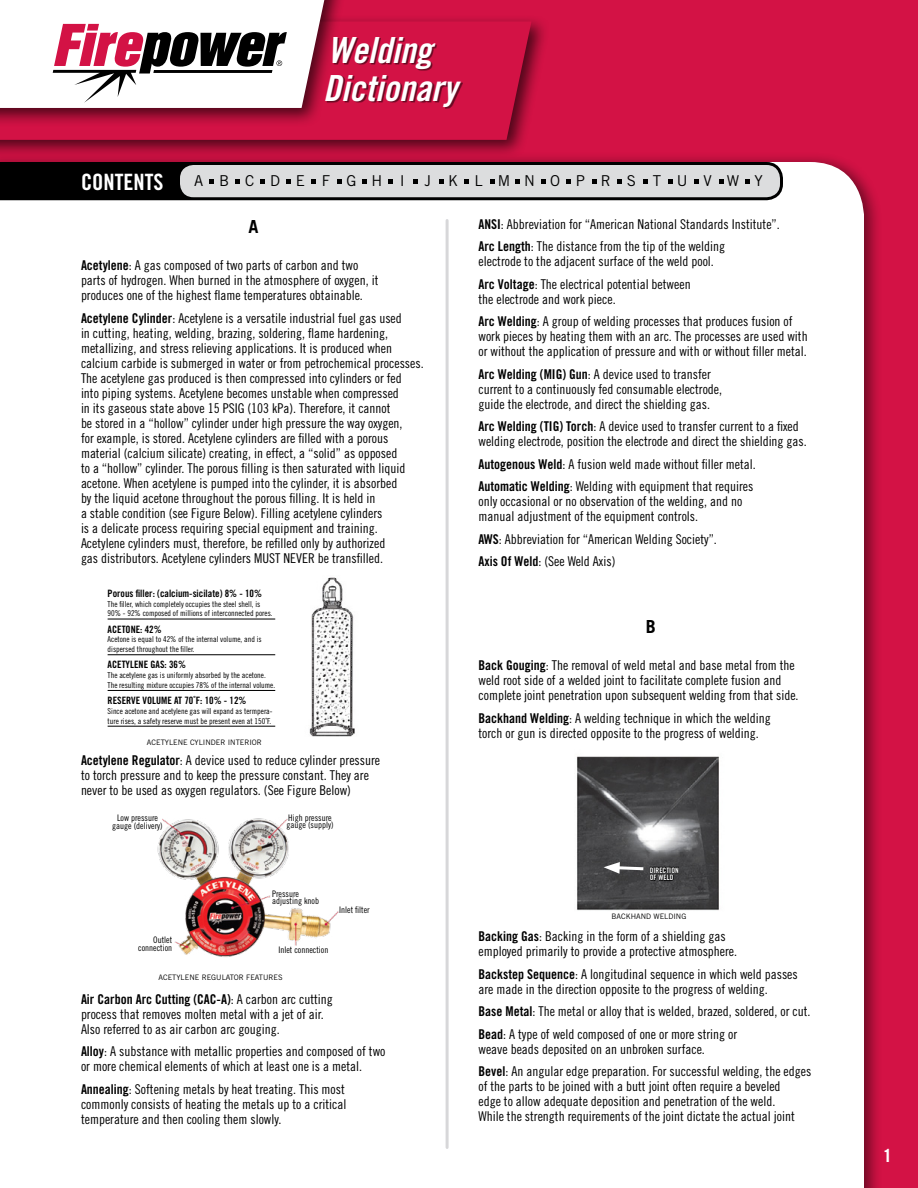
<style>
.page{position:relative;width:918px;height:1188px;background:#d31245}
.page>*{position:absolute;margin:0;border:0;box-sizing:border-box;transform-origin:0 0}
.t1{font:36px/37.5px "Trade Gothic Bold Cond Twenty Obl";color:#fff}
.t2{font:22.5px "Trade Gothic Bold Cond Twenty";color:#fff}
.t3{font:700 18px "Trade Gothic";color:#000}
.t4{font:700 18px "Trade Gothic";color:#fff}
.t5{font:15px "Trade Gothic";letter-spacing:1.06em;color:#000}
.t6{font:13.5px/15px "Trade Gothic Cond Eighteen";color:#000}
.t7{font:13.5px "Trade Gothic Bold Cond Twenty";color:#000}
.t8{font:10.2px "Trade Gothic Bold Cond Twenty";color:#000}
.t9{font:9px/7.5px "Trade Gothic Cond Eighteen";color:#000}
.t10{font:8.1px/9.8px "Trade Gothic Cond Eighteen";color:#000}
.t11{font:7.5px "Trade Gothic";color:#000}
.t12{font:7.5px/7.5px "Trade Gothic Bold Cond Twenty";color:#fff}
.s1{font-family:"Trade Gothic Bold Cond Twenty"}
.s2{font-family:"Trade Gothic Cond Eighteen"}
</style>
<div class="page">
<div style="left:0;top:14px;width:550px;height:145px;background:#000;opacity:.65"></div>
<svg style="left:0;top:22px;width:531px;height:118px"></svg>
<div style="left:0;top:0;width:351px;height:127px;background:#000;opacity:.65"></div>
<svg style="left:0;top:0;width:324px;height:108px;background:#d7c7cb"></svg>
<div style="left:0;top:151px;width:883px;height:1037px;background:#000;opacity:.5"></div>
<div style="left:0;top:162px;width:864px;height:1026px;background:#fff"></div>
<hr style="left:446px;top:220px;width:3px;height:928px;background:#d7d7d9">
<div style="left:326px;top:38px;width:137px;height:71px;background:#000;opacity:.5"></div>
<svg style="left:0;top:162px;width:783px;height:38px;background:#8a8b8b"></svg>
<div style="left:478px;top:749px;width:342px;height:177px;background:#fff"></div>
<img style="left:577px;top:756px;width:142px;height:155px">
<svg style="left:604px;top:862px;width:75px;height:29px;background:#48484a"></svg>
<div style="left:81px;top:574px;width:344px;height:174px;background:#fff"></div>
<img style="left:166px;top:577px;width:189px;height:160px">
<hr style="left:108px;top:619px;width:167px;height:1px;background:#000">
<hr style="left:108px;top:654px;width:167px;height:1px;background:#000">
<hr style="left:108px;top:690px;width:167px;height:1px;background:#000">
<hr style="left:108px;top:726px;width:167px;height:1px;background:#000">
<div style="left:81px;top:807px;width:345px;height:182px;background:#fff"></div>
<img style="left:157px;top:818px;width:182px;height:139px">
<h1 class="t1" style="left:323px;top:31px;width:135px">Welding<br>Dictionary</h1>
<h2 class="t2" style="left:81px;top:168px;width:84px">Contents</h2>
<p class="t5" style="left:194px;top:172px;width:212px">ABCDEFGH I</p>
<p class="t5" style="left:424px;top:172px;width:340px">JKLMNOPRSTUVWY</p>
<p class="t6" style="left:478px;top:212px;width:303px;line-height:22.5px"><span class="s1">ANSI</span>: Abbreviation for “American National Standards Institute”.<br><span class="s1">Arc Length</span>: The distance from the tip of the welding</p>
<p class="t6" style="left:478px;top:250px;width:237px;line-height:22.5px">electrode to the adjacent surface of the weld pool.<br><span class="s1">Arc Voltage</span>: The electrical potential between</p>
<p class="t6" style="left:478px;top:287px;width:316px;line-height:22.5px">the electrode and work piece.<br><span class="s1">Arc Welding</span>: A group of welding processes that produces fusion of</p>
<p class="t6" style="left:478px;top:329px;width:331px">work pieces by heating them with an arc. The processes are used with or without the application of pressure and with or without filler metal.</p>
<p class="t6" style="left:478px;top:366px;width:245px"><span class="s1">Arc Welding (MIG) Gun</span>: A device used to transfer current to a continuously fed consumable electrode, guide the electrode, and direct the shielding gas.</p>
<p class="t6" style="left:478px;top:419px;width:330px"><span class="s1">Arc Welding (TIG) Torch</span>: A device used to transfer current to a fixed welding electrode, position the electrode and direct the shielding gas.</p>
<p class="t6" style="left:478px;top:452px;width:279px;line-height:22.5px"><span class="s1">Autogenous Weld</span>: A fusion weld made without filler metal.<br><span class="s1">Automatic Welding</span>: Welding with equipment that requires</p>
<p class="t6" style="left:478px;top:494px;width:265px">only occasional or no observation of the welding, and no manual adjustment of the equipment controls.</p>
<p class="t6" style="left:478px;top:527px;width:240px;line-height:22.5px"><span class="s1">AWS</span>: Abbreviation for “American Welding Society”.<br><span class="s1">Axis Of Weld</span>: (See Weld Axis)</p>
<h3 class="t3" style="left:248px;top:215px;width:12px">A</h3>
<p class="t6" style="left:81px;top:258px;width:299px"><span class="s1">Acetylene</span>: A gas composed of two parts of carbon and two parts of hydrogen. When burned in the atmosphere of oxygen, it produces one of the highest flame temperatures obtainable.</p>
<p class="t6" style="left:81px;top:310px;width:344px"><span class="s1">Acetylene Cylinder</span>: Acetylene is a versatile industrial fuel gas used<br>in cutting, heating, welding, brazing, soldering, flame hardening, metallizing, and stress relieving applications. It is produced when calcium carbide is submerged in water or from petrochemical processes.<br>The acetylene gas produced is then compressed into cylinders or fed<br>into piping systems. Acetylene becomes unstable when compressed<br>in its gaseous state above 15 PSIG (103 kPa). Therefore, it cannot<br>be stored in a “hollow” cylinder under high pressure the way oxygen,<br>for example, is stored. Acetylene cylinders are filled with a porous material (calcium silicate) creating, in effect, a “solid” as opposed<br>to a “hollow” cylinder. The porous filling is then saturated with liquid acetone. When acetylene is pumped into the cylinder, it is absorbed<br>by the liquid acetone throughout the porous filling. It is held in<br>a stable condition (see Figure Below). Filling acetylene cylinders<br>is a delicate process requiring special equipment and training.<br>Acetylene cylinders must, therefore, be refilled only by authorized<br>gas distributors. Acetylene cylinders MUST NEVER be transfilled.</p>
<p class="t8" style="left:108px;top:587px;width:156px">Porous filler: (calcium-sicilate) 8% - 10%</p>
<p class="t10" style="left:108px;top:599px;width:167px">The filler, which completely occupies the steel shell, is<br>90% - 92% composed of millions of interconnected pores.</p>
<p class="t8" style="left:108px;top:623px;width:16px">ACETONE</p>
<p class="t8" style="left:140px;top:623px;width:23px">: 42%</p>
<p class="t10" style="left:108px;top:635px;width:156px">Acetone is equal to 42% of the internal volume, and is dispersed throughout the filler.</p>
<p class="t8" style="left:108px;top:659px;width:80px">ACETYLENE GAS: 36%</p>
<p class="t10" style="left:108px;top:670px;width:169px">The acetylene gas is uniformly absorbed by the acetone.<br>The resulting mixture occupies 78% of the internal volume.</p>
<p class="t8" style="left:108px;top:694px;width:140px">RESERVE VOLUME AT 70˚F: 10% - 12%</p>
<p class="t10" style="left:108px;top:706px;width:166px">Since acetone and acetylene gas will expand as termpera&shy;ture rises, a safety reserve must be present even at 150˚F.</p>
<p class="t6" style="left:81px;top:753px;width:301px"><span class="s1">Acetylene Regulator</span>: A device used to reduce cylinder pressure to torch pressure and to keep the pressure constant. They are never to be used as oxygen regulators. (See Figure Below)</p>
<p class="t9" style="left:112px;top:814px;width:52px;text-align:center">Low pressure gauge (delivery)</p>
<p class="t9" style="left:287px;top:814px;width:48px">High pressure gauge (supply)</p>
<p class="t11" style="left:147px;top:737px;width:117px">ACETYLENE CYLINDER INTERIOR</p>
<p class="t9" style="left:272px;top:890px;width:48px">Pressure adjusting knob</p>
<p class="t9" style="left:339px;top:906px;width:32px">Inlet filter</p>
<p class="t9" style="left:138px;top:936px;width:35px;text-align:right">Outlet connection</p>
<p class="t11" style="left:159px;top:973px;width:126px">ACETYLENE REGULATOR FEATURES</p>
<p class="t7" style="left:81px;top:991px;width:253px">Air Carbon Arc Cutting (CAC-A)<span class="s2">: A carbon arc cutting</span></p>
<p class="t6" style="left:81px;top:1006px;width:244px">process that removes molten metal with a jet of air.<br>Also referred to as air carbon arc gouging.</p>
<p class="t6" style="left:81px;top:1044px;width:306px"><span class="s1">Alloy</span>: A substance with metallic properties and composed of two or more chemical elements of which at least one is a metal.</p>
<p class="t6" style="left:81px;top:1081px;width:267px;text-align:justify"><span class="s1">Annealing</span>: Softening metals by heat treating. This most commonly consists of heating the metals up to a critical temperature and then cooling them slowly.</p>
<p class="t9" style="left:278px;top:946px;width:51px">Inlet connection</p>
<h3 class="t3" style="left:646px;top:615px;width:12px">B</h3>
<p class="t6" style="left:478px;top:658px;width:322px"><span class="s1">Back Gouging</span>: The removal of weld metal and base metal from the weld root side of a welded joint to facilitate complete fusion and complete joint penetration upon subsequent welding from that side.</p>
<p class="t6" style="left:478px;top:710px;width:294px"><span class="s1">Backhand Welding</span>: A welding technique in which the welding torch or gun is directed opposite to the progress of welding.</p>
<p class="t12" style="left:650px;top:866px;width:26px">DIRECTION<br>OF WELD</p>
<p class="t11" style="left:612px;top:912px;width:11px">BACK</p>
<p class="t11" style="left:631px;top:912px;width:12px">HAND</p>
<p class="t11" style="left:653px;top:912px;width:34px">WELDING</p>
<p class="t6" style="left:478px;top:929px;width:260px"><span class="s1">Backing Gas</span>: Backing in the form of a shielding gas employed primarily to provide a protective atmosphere.</p>
<p class="t6" style="left:478px;top:966px;width:321px"><span class="s1">Backstep Sequence</span>: A longitudinal sequence in which weld passes are made in the direction opposite to the progress of welding.</p>
<p class="t6" style="left:478px;top:1000px;width:334px;line-height:22.5px"><span class="s1">Base Metal</span>: The metal or alloy that is welded, brazed, soldered, or cut.<br><span class="s1">Bead</span>: A type of weld composed of one or more string or</p>
<p class="t6" style="left:478px;top:1038px;width:334px;line-height:22.5px">weave beads deposited on an unbroken surface.<br><span class="s1">Bevel</span>: An angular edge preparation. For successful welding, the edges</p>
<p class="t6" style="left:478px;top:1079px;width:318px">of the parts to be joined with a butt joint often require a beveled edge to allow adequate deposition and penetration of the weld.<br>While the strength requirements of the joint dictate the actual joint</p>
<h3 class="t4" style="left:883px;top:1144px;width:12px">1</h3>
</div>
